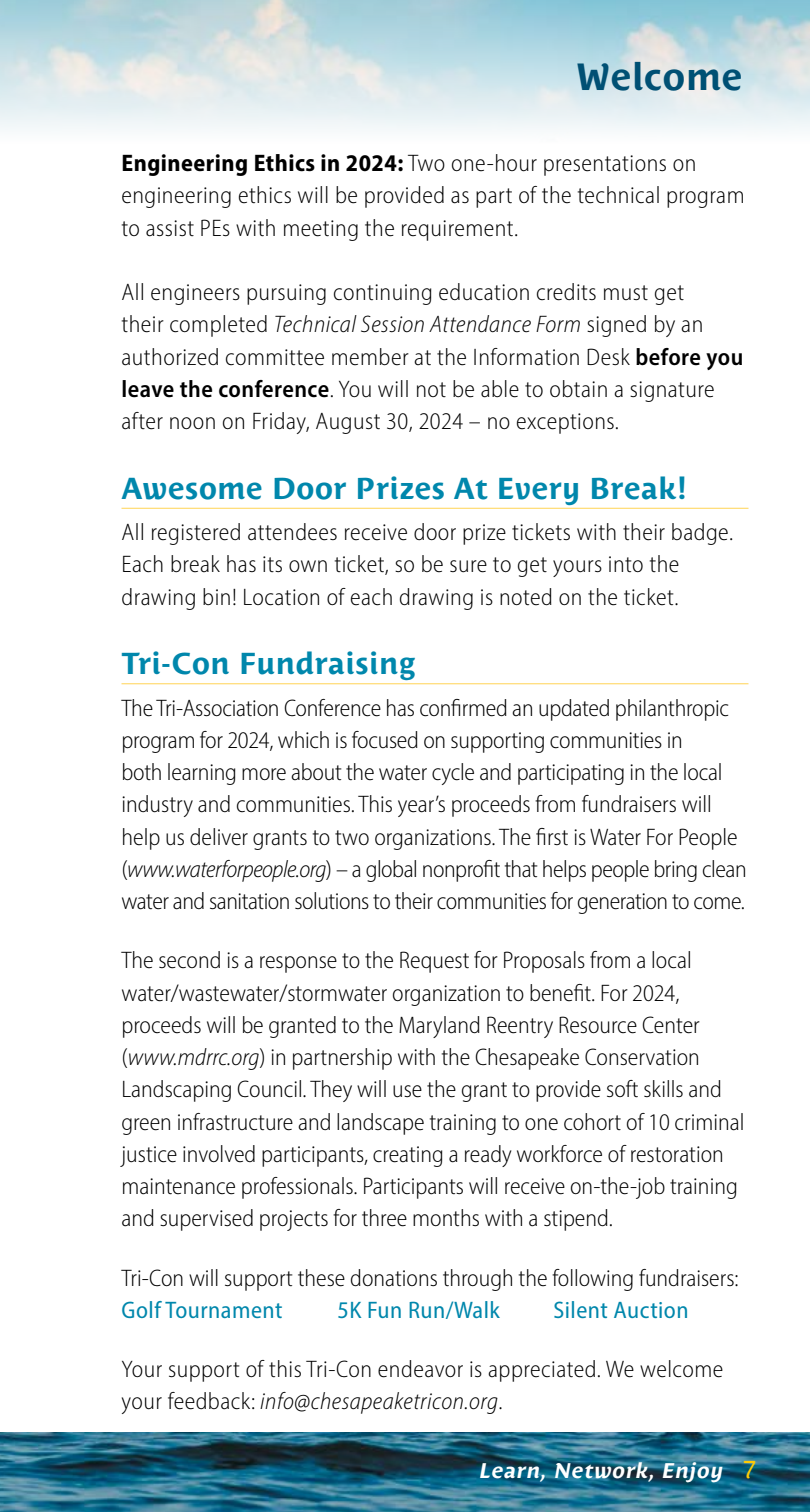
<style>
.page{position:relative;width:810px;height:1512px;background:#fff}
.page>*{position:absolute;margin:0;border:0;box-sizing:border-box;transform-origin:0 0}
.t1{font:700 37.5px "Costa Std";letter-spacing:.015em;color:#005074}
.t2{font:700 30px "Costa Std";letter-spacing:.015em;color:#0087ac}
.t3{font:300 semi-condensed 24px/32.4px "Myriad Pro";color:#000}
.t4{font:300 semi-condensed 24px/32.4px "Myriad Pro";letter-spacing:.02em;color:#000}
.t5{font:semi-condensed 24px "Myriad Pro";letter-spacing:.02em;color:#0087ac}
.t6{font:italic 700 21px "Costa Std";color:#fff}
.s1{font-weight:700}
.s2{font-style:italic}
.s3{font-weight:600}
.s4{font-weight:400;font-style:normal;font-size:24.3px;color:#ffcb05}
</style>
<div class="page">
<img style="left:0;top:1433px;width:810px;height:79px">
<hr style="left:122px;top:508px;width:626px;height:1px;background:#ffd65c">
<hr style="left:122px;top:683px;width:626px;height:1px;background:#ffd65c">
<h1 class="t1" style="left:577px;top:55px;width:167px">Welcome</h1>
<p class="t4" style="left:122px;top:147px;width:625px"><span class="s1">Engineering Ethics in 2024:</span> Two one-hour presentations on engineering ethics will be provided as part of the technical program to assist PEs with meeting the requirement.</p>
<p class="t4" style="left:122px;top:276px;width:623px">All engineers pursuing continuing education credits must get<br>their completed <span class="s2">Technical Session Attendance Form</span> signed by an authorized committee member at the Information Desk <span class="s3">before you leave the conference</span>. You will not be able to obtain a signature after noon on Friday, August 30, 2024 – no exceptions.</p>
<p class="t2" style="left:122px;top:471px;width:567px">Awesome Door Prizes At Every Break!</p>
<p class="t4" style="left:122px;top:516px;width:613px">All registered attendees receive door prize tickets with their badge.<br>Each break has its own ticket, so be sure to get yours into the drawing bin! Location of each drawing is noted on the ticket.</p>
<p class="t2" style="left:122px;top:646px;width:295px">Tri-Con Fundraising</p>
<p class="t3" style="left:122px;top:691px;width:627px">The Tri-Association Conference has confirmed an updated philanthropic program for 2024, which is focused on supporting communities in<br>both learning more about the water cycle and participating in the local industry and communities. This year’s proceeds from fundraisers will help us deliver grants to two organizations. The first is Water For People (<span class="s2">www.waterforpeople.org</span>) – a global nonprofit that helps people bring clean water and sanitation solutions to their communities for generation to come.</p>
<p class="t3" style="left:122px;top:944px;width:625px">The second is a response to the Request for Proposals from a local water/wastewater/stormwater organization to benefit. For 2024, proceeds will be granted to the Maryland Reentry Resource Center (<span class="s2">www.mdrrc.org</span>) in partnership with the Chesapeake Conservation Landscaping Council. They will use the grant to provide soft skills and green infrastructure and landscape training to one cohort of 10 criminal justice involved participants, creating a ready workforce of restoration maintenance professionals. Participants will receive on-the-job training and supervised projects for three months with a stipend.</p>
<p class="t3" style="left:122px;top:1261px;width:619px">Tri-Con will support these donations through the following fundraisers:</p>
<p class="t5" style="left:122px;top:1295px;width:163px">Golf Tournament</p>
<p class="t5" style="left:338px;top:1295px;width:164px">5K Fun Run/Walk</p>
<p class="t5" style="left:554px;top:1295px;width:137px">Silent Auction</p>
<p class="t4" style="left:122px;top:1353px;width:603px">Your support of this Tri-Con endeavor is appreciated. We welcome your feedback: <span class="s2">info@chesapeaketricon.org</span>.</p>
<p class="t6" style="left:478px;top:1459px;width:279px">Learn, Network, Enjoy <span class="s4">7</span></p>
</div>
